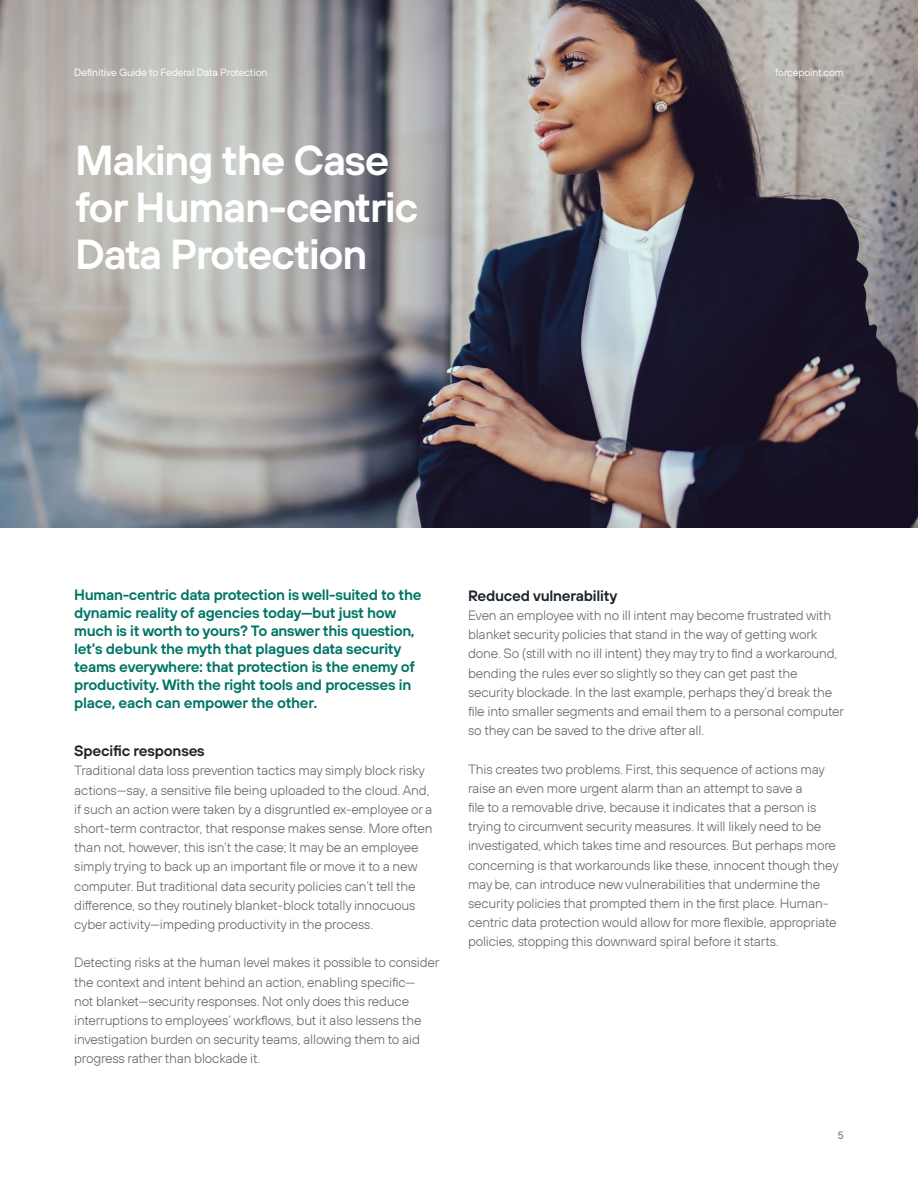
<style>
.page{position:relative;width:918px;height:1188px;background:#fff}
.page>*{position:absolute;margin:0;border:0;box-sizing:border-box;transform-origin:0 0}
.t1{font:600 42px/47.2px "TT Hoves";letter-spacing:-.03em;color:#fff}
.t2{font:600 15px/18px "FP Sans";letter-spacing:-.02em;color:#007565}
.t3{font:600 15px "TT Hoves";letter-spacing:-.015em;color:#1d252c}
.t4{font:300 13.5px/19.2px "TT Hoves";letter-spacing:-.015em;color:#636569}
.t5{font:10.5px "TT Hoves";letter-spacing:-.01em;color:#fff}
.t6{font:10.5px "TT Hoves";color:#636569}
</style>
<div class="page">
<img style="left:0;top:0;width:918px;height:527px">
<p class="t5" style="left:74px;top:66px;width:195px">Definitive Guide to Federal Data Protection</p>
<p class="t5" style="left:775px;top:66px;width:70px">forcepoint.com</p>
<h1 class="t1" style="left:75px;top:135px;width:345px">Making the Case for Human-centric<br>Data Protection</h1>
<p class="t2" style="left:74px;top:585px;width:349px">Human-centric data protection is well-suited to the dynamic reality of agencies today—but just how much is it worth to yours? To answer this question, let’s debunk the myth that plagues data security teams everywhere: that protection is the enemy of productivity. With the right tools and processes in place, each can empower the other.</p>
<p class="t3" style="left:74px;top:741px;width:132px">Specific responses</p>
<p class="t4" style="left:74px;top:761px;width:360px">Traditional data loss prevention tactics may simply block risky actions—say, a sensitive file being uploaded to the cloud. And, if such an action were taken by a disgruntled ex-employee or a short-term contractor, that response makes sense. More often than not, however, this isn’t the case; It may be an employee simply trying to back up an important file or move it to a new computer. But traditional data security policies can’t tell the difference, so they routinely blanket-block totally innocuous cyber activity—impeding productivity in the process.</p>
<p class="t4" style="left:74px;top:953px;width:367px">Detecting risks at the human level makes it possible to consider the context and intent behind an action, enabling specific—<br>not blanket—security responses. Not only does this reduce interruptions to employees’ workflows, but it also lessens the investigation burden on security teams, allowing them to aid progress rather than blockade it.</p>
<p class="t3" style="left:468px;top:586px;width:151px">Reduced vulnerability</p>
<p class="t4" style="left:468px;top:606px;width:378px">Even an employee with no ill intent may become frustrated with blanket security policies that stand in the way of getting work done. So (still with no ill intent) they may try to find a workaround, bending the rules ever so slightly so they can get past the security blockade. In the last example, perhaps they’d break the file into smaller segments and email them to a personal computer so they can be saved to the drive after all.</p>
<p class="t4" style="left:468px;top:759px;width:372px">This creates two problems. First, this sequence of actions may raise an even more urgent alarm than an attempt to save a<br>file to a removable drive, because it indicates that a person is trying to circumvent security measures. It will likely need to be investigated, which takes time and resources. But perhaps more concerning is that workarounds like these, innocent though they may be, can introduce new vulnerabilities that undermine the security policies that prompted them in the first place. Human&shy;centric data protection would allow for more flexible, appropriate policies, stopping this downward spiral before it starts.</p>
<p class="t6" style="left:838px;top:1129px;width:7px">5</p>
</div>
